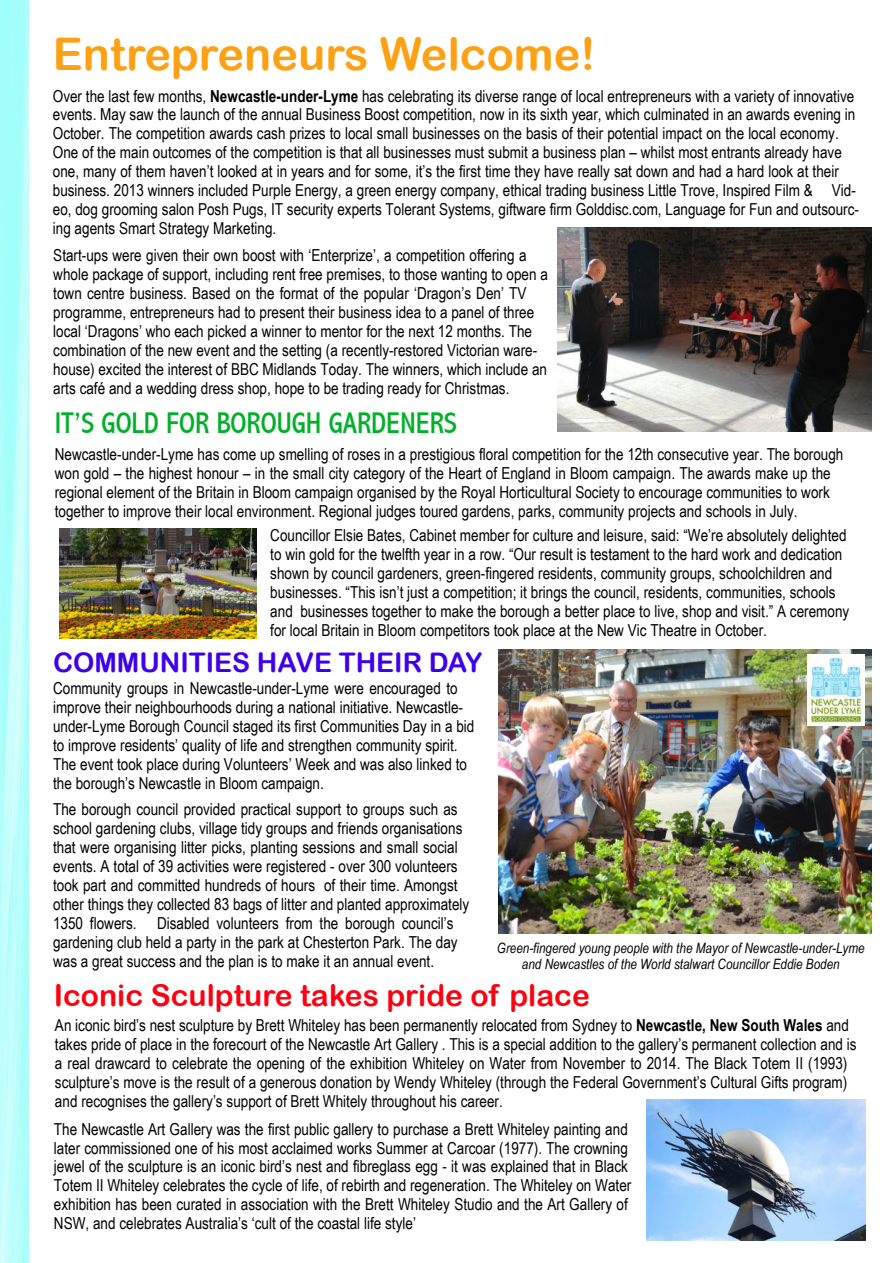
<style>
.page{position:relative;width:893px;height:1263px;background:#fff}
.page>*{position:absolute;margin:0;border:0;box-sizing:border-box;transform-origin:0 0}
.t1{font:45px "Arial Rounded MT Bold";color:#fea013}
.t2{font:30px "Arial Rounded MT Bold";color:#ff0010}
.t3{font:condensed 30px "Abadi";color:#00b028}
.t4{font:27px "Arial Rounded MT Bold";color:#3e00eb}
.t5{font:16.5px/18.9px "Arial Narrow";color:#000}
.t6{font:italic 14.25px/16.4px "Arial Narrow";color:#000;text-align:center}
.s1{font-weight:700}
</style>
<div class="page">
<img style="left:59px;top:528px;width:198px;height:110px">
<img style="left:557px;top:227px;width:315px;height:204px">
<img style="left:499px;top:649px;width:372px;height:284px">
<img style="left:647px;top:1099px;width:218px;height:142px">
<img style="left:0;top:0;width:29px;height:1263px">
<img style="left:807px;top:655px;width:58px;height:71px">
<h1 class="t1" style="left:53px;top:37px;width:544px">Entrepreneurs Welcome!</h1>
<p class="t5" style="left:53px;top:88px;width:808px">Over the last few months, <span class="s1">Newcastle-under-Lyme</span> has celebrating its diverse range of local entrepreneurs with a variety of innovative events. May saw the launch of the annual Business Boost competition, now in its sixth year, which culminated in an awards evening in October. The competition awards cash prizes to local small businesses on the basis of their potential impact on the local economy.<br>One of the main outcomes of the competition is that all businesses must submit a business plan – whilst most entrants already have one, many of them haven’t looked at in years and for some, it’s the first time they have really sat down and had a hard look at their business. 2013 winners included Purple Energy, a green energy company, ethical trading business Little Trove, Inspired Film &amp; Vid&shy;eo, dog grooming salon Posh Pugs, IT security experts Tolerant Systems, giftware firm Golddisc.com, Language for Fun and outsourc&shy;ing agents Smart Strategy Marketing.</p>
<p class="t5" style="left:53px;top:247px;width:496px">Start-ups were given their own boost with ‘Enterprize’, a competition offering a whole package of support, including rent free premises, to those wanting to open a town centre business. Based on the format of the popular ‘Dragon’s Den’ TV programme, entrepreneurs had to present their business idea to a panel of three local ‘Dragons’ who each picked a winner to mentor for the next 12 months. The combination of the new event and the setting (a recently-restored Victorian ware&shy;house) excited the interest of BBC Midlands Today. The winners, which include an arts café and a wedding dress shop, hope to be trading ready for Christmas.</p>
<h2 class="t3" style="left:55px;top:412px;width:404px">IT’S GOLD FOR BOROUGH GARDENERS</h2>
<p class="t5" style="left:55px;top:446px;width:790px">Newcastle-under-Lyme has come up smelling of roses in a prestigious floral competition for the 12th consecutive year. The borough won gold – the highest honour – in the small city category of the Heart of England in Bloom campaign. The awards make up the regional element of the Britain in Bloom campaign organised by the Royal Horticultural Society to encourage communities to work together to improve their local environment. Regional judges toured gardens, parks, community projects and schools in July.</p>
<p class="t5" style="left:270px;top:527px;width:580px">Councillor Elsie Bates, Cabinet member for culture and leisure, said: “We’re absolutely delighted to win gold for the twelfth year in a row. “Our result is testament to the hard work and dedication shown by council gardeners, green-fingered residents, community groups, schoolchildren and businesses. “This isn’t just a competition; it brings the council, residents, communities, schools and businesses together to make the borough a better place to live, shop and visit.” A ceremony for local Britain in Bloom competitors took place at the New Vic Theatre in October.</p>
<h3 class="t4" style="left:53px;top:652px;width:431px">COMMUNITIES HAVE THEIR DAY</h3>
<p class="t5" style="left:53px;top:680px;width:423px">Community groups in Newcastle-under-Lyme were encouraged to improve their neighbourhoods during a national initiative. Newcastle&shy;under-Lyme Borough Council staged its first Communities Day in a bid to improve residents’ quality of life and strengthen community spirit.<br>The event took place during Volunteers’ Week and was also linked to the borough’s Newcastle in Bloom campaign.</p>
<p class="t5" style="left:53px;top:801px;width:418px">The borough council provided practical support to groups such as school gardening clubs, village tidy groups and friends organisations that were organising litter picks, planting sessions and small social events. A total of 39 activities were registered - over 300 volunteers took part and committed hundreds of hours of their time. Amongst other things they collected 83 bags of litter and planted approximately 1350 flowers. Disabled volunteers from the borough council’s gardening club held a party in the park at Chesterton Park. The day was a great success and the plan is to make it an annual event.</p>
<p class="t6" style="left:497px;top:941px;width:369px">Green-fingered young people with the Mayor of Newcastle-under-Lyme and Newcastles of the World stalwart Councillor Eddie Boden</p>
<h2 class="t2" style="left:54px;top:984px;width:538px">Iconic Sculpture takes pride of place</h2>
<p class="t5" style="left:55px;top:1017px;width:803px">An iconic bird’s nest sculpture by Brett Whiteley has been permanently relocated from Sydney to <span class="s1">Newcastle, New South Wales</span> and takes pride of place in the forecourt of the Newcastle Art Gallery . This is a special addition to the gallery’s permanent collection and is a real drawcard to celebrate the opening of the exhibition Whiteley on Water from November to 2014. The Black Totem II (1993) sculpture’s move is the result of a generous donation by Wendy Whiteley (through the Federal Government’s Cultural Gifts program) and recognises the gallery’s support of Brett Whitely throughout his career.</p>
<p class="t5" style="left:54px;top:1121px;width:579px">The Newcastle Art Gallery was the first public gallery to purchase a Brett Whiteley painting and later commissioned one of his most acclaimed works Summer at Carcoar (1977). The crowning jewel of the sculpture is an iconic bird’s nest and fibreglass egg - it was explained that in Black Totem II Whiteley celebrates the cycle of life, of rebirth and regeneration. The Whiteley on Water exhibition has been curated in association with the Brett Whiteley Studio and the Art Gallery of NSW, and celebrates Australia’s ‘cult of the coastal life style’</p>
</div>
